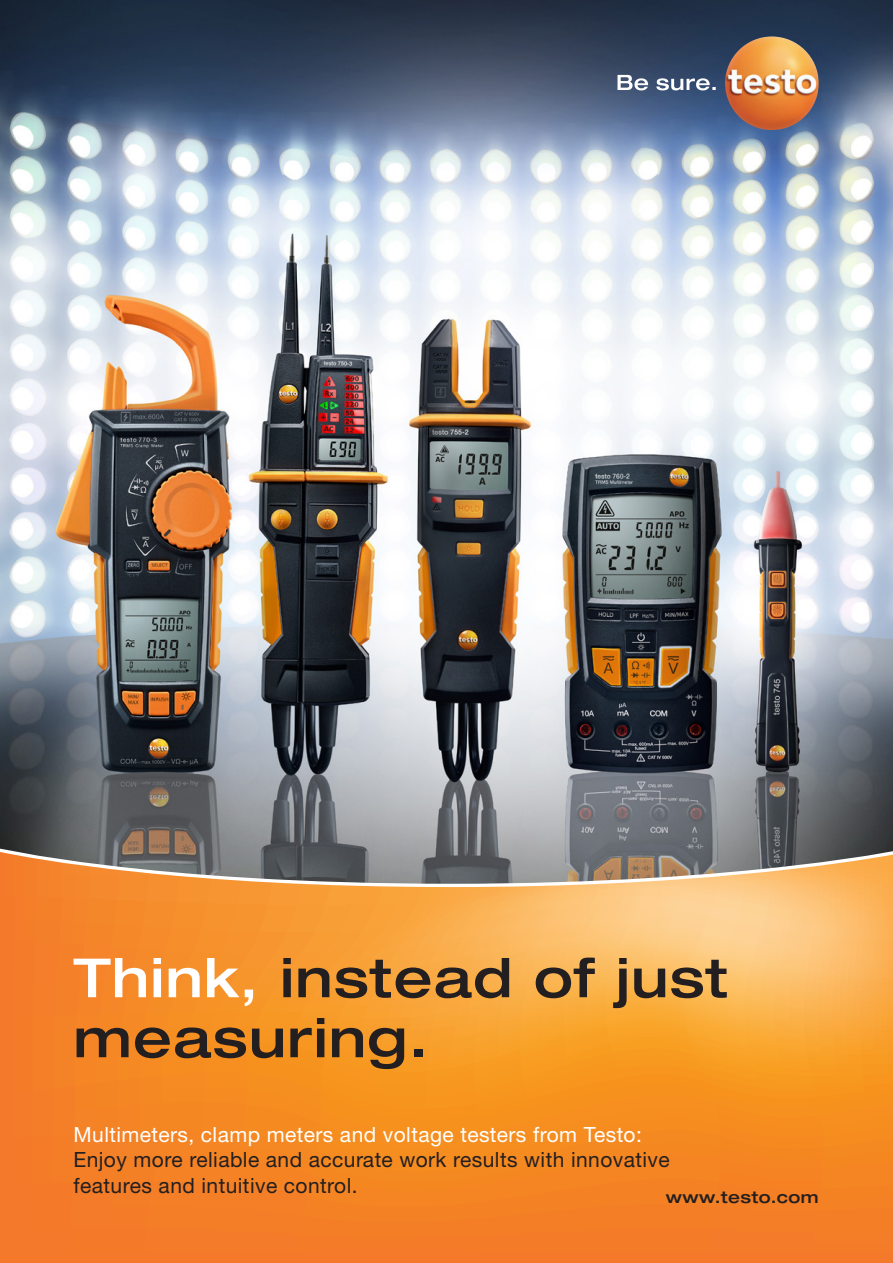
<style>
.page{position:relative;width:893px;height:1263px;background:#fff}
.page>*{position:absolute;margin:0;border:0;box-sizing:border-box;transform-origin:0 0}
.t1{font:500 expanded 54px/60px "Helvetica Neue LTW1 G";letter-spacing:.025em;color:#231f20}
.t2{font:21px/25.5px "Helvetica Neue LTW1 G";letter-spacing:.02em;color:#231f20}
.t3{font:21px "Helvetica Neue LTW1 G";letter-spacing:.02em;color:#fff}
.t4{font:500 expanded 16.5px "Helvetica Neue LTW1 G";letter-spacing:.025em;color:#231f20}
.s1{color:#fff}
</style>
<div class="page">
<img style="left:0;top:0;width:893px;height:847px">
<svg style="left:0;top:852px;width:893px;height:411px;background:#f09337"></svg>
<svg style="left:617px;top:75px;width:99px;height:15px"></svg>
<img style="left:725px;top:37px;width:94px;height:93px;border-radius:47px">
<h1 class="t1" style="left:74px;top:946px;width:656px"><span class="s1">Think,</span> instead of just measuring.</h1>
<p class="t3" style="left:74px;top:1121px;width:570px">Multimeters, clamp meters and voltage testers from Testo:</p>
<p class="t2" style="left:74px;top:1147px;width:598px">Enjoy more reliable and accurate work results with innovative features and intuitive control.</p>
<p class="t4" style="left:666px;top:1187px;width:154px">www.testo.com</p>
</div>
